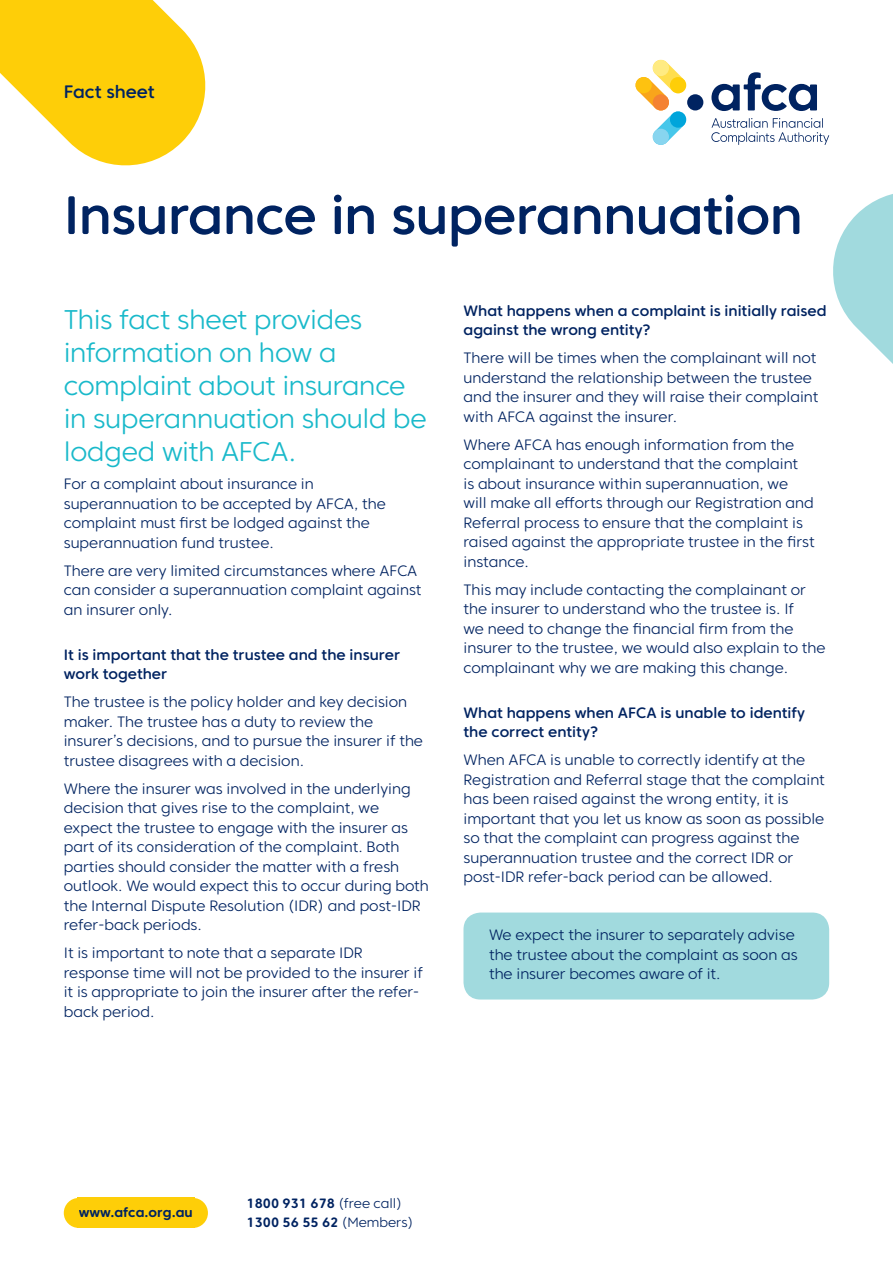
<style>
.page{position:relative;width:893px;height:1263px;background:#fff}
.page>*{position:absolute;margin:0;border:0;box-sizing:border-box;transform-origin:0 0}
.t1{font:500 54px "Core Sans CR 55";letter-spacing:-.01em;color:#002361}
.t2{font:300 27px/33px "Core Sans CR 35";letter-spacing:-.01em;color:#19b9ca}
.t3{font:500 18px "Core Sans CR 55";color:#002361}
.Shaded_paragraph_1{font:300 15px/19.5px "Core Sans CR 35";color:#002361}
.Heading_2{font:500 15px/19.5px "Core Sans CR 55";color:#002361}
.t4{font:700 13.5px/19.5px "Core Sans CR 65";color:#002361}
.s1{font-family:"Core Sans CR 35";font-weight:300}
</style>
<div class="page">
<svg style="left:0;top:0;width:206px;height:166px"></svg>
<svg style="left:833px;top:194px;width:60px;height:170px"></svg>
<svg style="left:711px;top:72px;width:106px;height:39px"></svg>
<div style="left:687px;top:94px;width:16px;height:16px;background:#002361;border-radius:50%"></div>
<svg style="left:638px;top:60px;width:49px;height:85px"></svg>
<div style="left:670px;top:77px;width:16px;height:16px;background:#fece08;border-radius:50%"></div>
<div style="left:653px;top:94px;width:16px;height:16px;background:#f48232;border-radius:50%"></div>
<div style="left:653px;top:60px;width:16px;height:16px;background:#ffeb82;border-radius:50%"></div>
<div style="left:635px;top:77px;width:17px;height:16px;background:#fec210;border-radius:50%"></div>
<div style="left:670px;top:111px;width:16px;height:17px;background:#00a5db;border-radius:50%"></div>
<div style="left:653px;top:129px;width:16px;height:16px;background:#88d5ef;border-radius:50%"></div>
<svg style="left:711px;top:118px;width:118px;height:27px"></svg>
<div style="left:77px;top:1198px;width:117px;height:30px;background:#fece08"></div>
<svg style="left:64px;top:1198px;width:13px;height:30px"></svg>
<svg style="left:194px;top:1198px;width:14px;height:30px"></svg>
<div style="left:463px;top:912px;width:366px;height:87px;background:#a1dade;border-radius:17px"></div>
<p class="t3" style="left:64px;top:80px;width:92px">Fact sheet</p>
<p class="t1" style="left:64px;top:181px;width:740px">Insurance in superannuation</p>
<p class="t2" style="left:64px;top:303px;width:364px">This fact sheet provides information on how a complaint about insurance in superannuation should be lodged with AFCA.</p>
<p class="Shaded_paragraph_1" style="left:64px;top:474px;width:324px">For a complaint about insurance in superannuation to be accepted by AFCA, the complaint must first be lodged against the superannuation fund trustee.</p>
<p class="Shaded_paragraph_1" style="left:64px;top:561px;width:359px">There are very limited circumstances where AFCA can consider a superannuation complaint against an insurer only.</p>
<p class="Heading_2" style="left:64px;top:645px;width:338px">It is important that the trustee and the insurer work together</p>
<p class="Shaded_paragraph_1" style="left:64px;top:692px;width:361px">The trustee is the policy holder and key decision maker. The trustee has a duty to review the insurer’s decisions, and to pursue the insurer if the trustee disagrees with a decision.</p>
<p class="Shaded_paragraph_1" style="left:64px;top:779px;width:367px">Where the insurer was involved in the underlying decision that gives rise to the complaint, we expect the trustee to engage with the insurer as part of its consideration of the complaint. Both parties should consider the matter with a fresh outlook. We would expect this to occur during both the Internal Dispute Resolution (IDR) and post-IDR refer-back periods.</p>
<p class="Shaded_paragraph_1" style="left:64px;top:943px;width:361px">It is important to note that a separate IDR response time will not be provided to the insurer if it is appropriate to join the insurer after the refer&shy;back period.</p>
<p class="Heading_2" style="left:463px;top:301px;width:365px">What happens when a complaint is initially raised against the wrong entity?</p>
<p class="Shaded_paragraph_1" style="left:463px;top:348px;width:356px">There will be times when the complainant will not understand the relationship between the trustee and the insurer and they will raise their complaint with AFCA against the insurer.</p>
<p class="Shaded_paragraph_1" style="left:463px;top:435px;width:353px">Where AFCA has enough information from the complainant to understand that the complaint<br>is about insurance within superannuation, we will make all efforts through our Registration and Referral process to ensure that the complaint is raised against the appropriate trustee in the first instance.</p>
<p class="Shaded_paragraph_1" style="left:463px;top:580px;width:364px">This may include contacting the complainant or the insurer to understand who the trustee is. If<br>we need to change the financial firm from the insurer to the trustee, we would also explain to the complainant why we are making this change.</p>
<p class="Heading_2" style="left:463px;top:703px;width:343px">What happens when AFCA is unable to identify the correct entity?</p>
<p class="Shaded_paragraph_1" style="left:463px;top:750px;width:363px">When AFCA is unable to correctly identify at the Registration and Referral stage that the complaint has been raised against the wrong entity, it is important that you let us know as soon as possible so that the complaint can progress against the superannuation trustee and the correct IDR or post-IDR refer-back period can be allowed.</p>
<p class="Shaded_paragraph_1" style="left:489px;top:925px;width:310px">We expect the insurer to separately advise the trustee about the complaint as soon as the insurer becomes aware of it.</p>
<p class="t4" style="left:79px;top:1203px;width:116px">www.afca.org.au</p>
<p class="t4" style="left:247px;top:1193px;width:168px">1800 931 678 <span class="s1">(free call)<br></span>1300 56 55 62 <span class="s1">(Members)</span></p>
</div>
